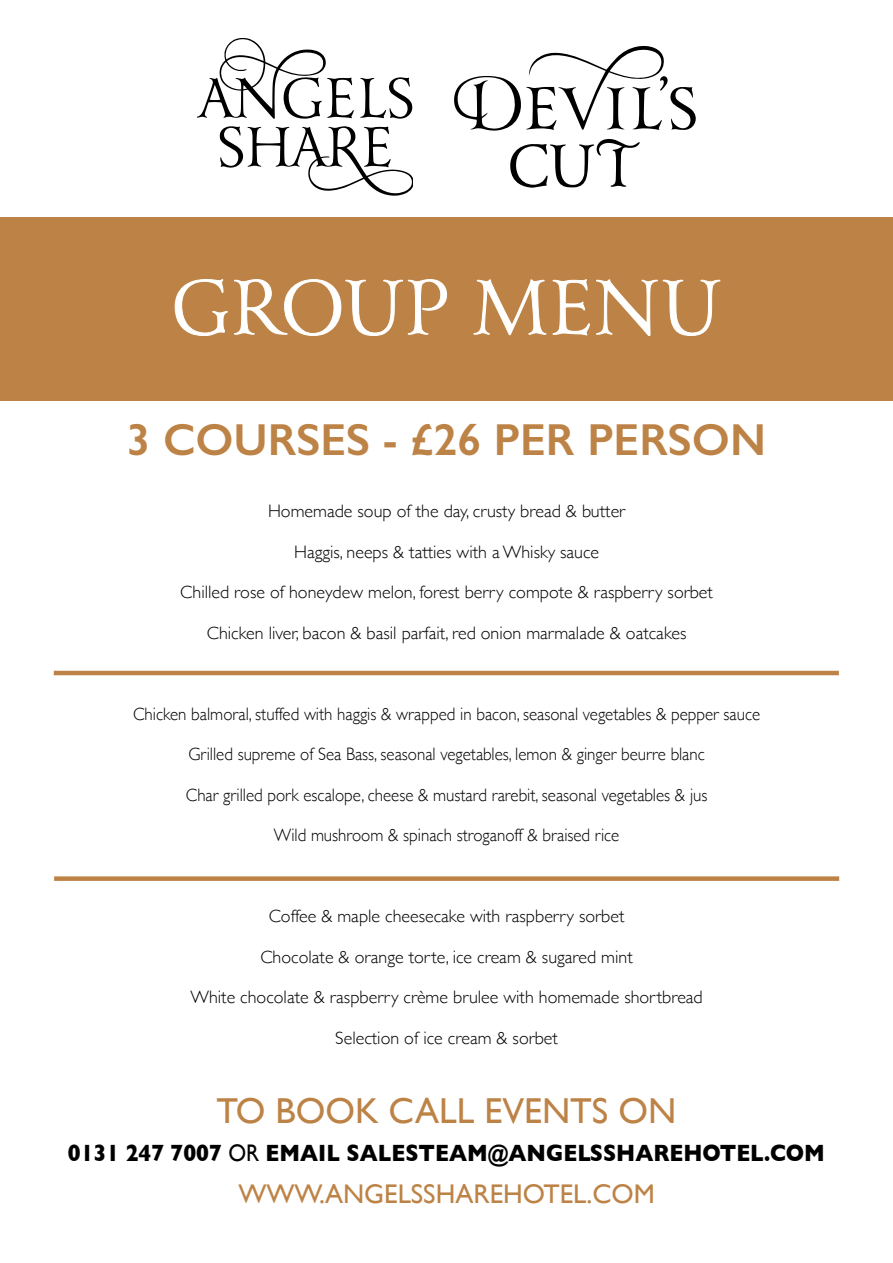
<style>
.page{position:relative;width:893px;height:1263px;background:#fff}
.page>*{position:absolute;margin:0;border:0;box-sizing:border-box;transform-origin:0 0}
.t1{font:72px "Yana R";color:#fff}
.t2{font:600 45px "Gill Sans";color:#bd8346}
.t3{font:36px "Gill Sans";color:#bd8346}
.t4{font:27px "Gill Sans";color:#bd8346}
.t5{font:700 24px "Gill Sans";color:#000;scale:.9 1}
.t6{font:300 18px "Gill Sans";color:#000}
.t7{font:300 18px "Gill Sans";color:#000;scale:.94 1}
.s1{font-weight:400}
</style>
<div class="page">
<div style="left:0;top:217px;width:893px;height:184px;background:#bd8346"></div>
<svg style="left:510px;top:138px;width:130px;height:50px"></svg>
<svg style="left:454px;top:46px;width:242px;height:85px"></svg>
<svg style="left:197px;top:38px;width:157px;height:81px"></svg>
<svg style="left:360px;top:77px;width:52px;height:42px"></svg>
<hr style="left:54px;top:671px;width:785px;height:4px;background:#bd8346">
<div style="left:54px;top:876px;width:785px;height:5px;background:#bd8346"></div>
<svg style="left:174px;top:126px;width:273px;height:210px"></svg>
<svg style="left:473px;top:279px;width:117px;height:57px"></svg>
<svg style="left:596px;top:279px;width:125px;height:57px"></svg>
<h1 class="t1" style="left:171px;top:262px;width:553px">GROUP MENU</h1>
<h2 class="t2" style="left:127px;top:412px;width:641px">3 COURSES - £26 PER PERSON</h2>
<p class="t6" style="left:268px;top:497px;width:359px">Homemade soup of the day, crusty bread &amp; butter</p>
<p class="t6" style="left:294px;top:538px;width:307px">Haggis, neeps &amp; tatties with a Whisky sauce</p>
<p class="t6" style="left:180px;top:578px;width:534px">Chilled rose of honeydew melon, forest berry compote &amp; raspberry sorbet</p>
<p class="t6" style="left:207px;top:619px;width:481px">Chicken liver, bacon &amp; basil parfait, red onion marmalade &amp; oatcakes</p>
<p class="t7" style="left:133px;top:700px;width:669px">Chicken balmoral, stuffed with haggis &amp; wrapped in bacon, seasonal vegetables &amp; pepper sauce</p>
<p class="t7" style="left:188px;top:740px;width:551px">Grilled supreme of Sea Bass, seasonal vegetables, lemon &amp; ginger beurre blanc</p>
<p class="t7" style="left:186px;top:781px;width:556px">Char grilled pork escalope, cheese &amp; mustard rarebit, seasonal vegetables &amp; jus</p>
<p class="t7" style="left:274px;top:821px;width:369px">Wild mushroom &amp; spinach stroganoff &amp; braised rice</p>
<p class="t6" style="left:269px;top:902px;width:357px">Coffee &amp; maple cheesecake with raspberry sorbet</p>
<p class="t6" style="left:260px;top:943px;width:374px">Chocolate &amp; orange torte, ice cream &amp; sugared mint</p>
<p class="t6" style="left:190px;top:983px;width:514px">White chocolate &amp; raspberry crème brulee with homemade shortbread</p>
<p class="t6" style="left:335px;top:1024px;width:224px">Selection of ice cream &amp; sorbet</p>
<h3 class="t3" style="left:216px;top:1089px;width:461px">TO BOOK CALL EVENTS ON</h3>
<h3 class="t5" style="left:68px;top:1134px;width:842px">0131 247 7007 <span class="s1">OR</span> EMAIL SALESTEAM@ANGELSSHAREHOTEL.COM</h3>
<h3 class="t4" style="left:238px;top:1178px;width:418px">WWW.ANGELSSHAREHOTEL.COM</h3>
</div>
